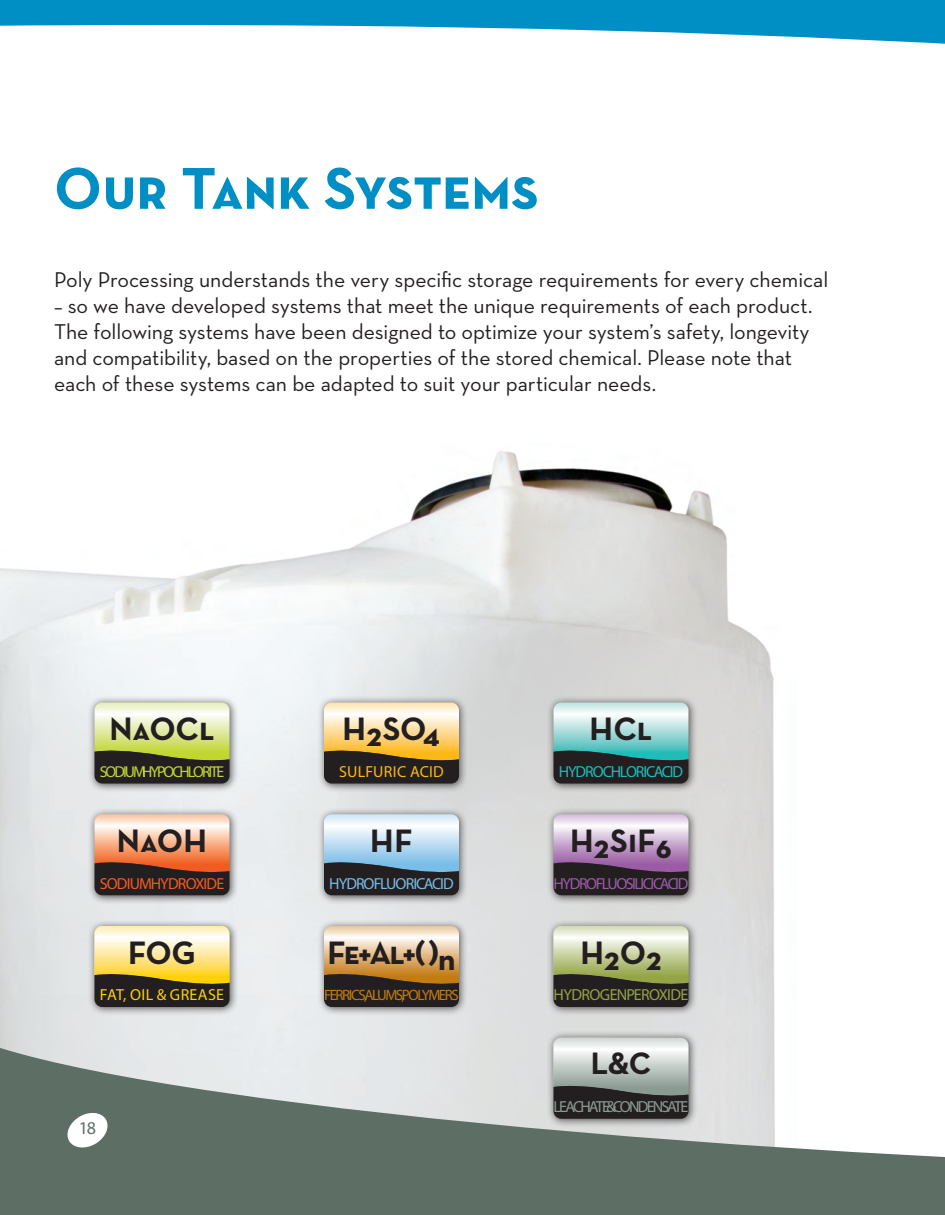
<style>
.page{position:relative;width:945px;height:1215px;background:#fff}
.page>*{position:absolute;margin:0;border:0;box-sizing:border-box;transform-origin:0 0}
.t1{font:700 60px "Neutraface Text";color:#008fc5}
.t2{font:700 33px "Neutraface Text";color:#231f20}
.t3{font:700 31.5px "Neutraface Text";color:#231f20}
.Ch_text_large{font:21.75px/26.1px "Neutraface Text";letter-spacing:-.005em;color:#231f20}
.t4{font:18px "Myriad Pro";color:#5d6e65}
.t5{font:16.05px "Myriad Pro";letter-spacing:-.09em;color:#9b5ba5}
.t6{font:16.05px "Myriad Pro";letter-spacing:-.12em;color:#8b9b92}
.t7{font:16.05px "Myriad Pro";letter-spacing:-.07em;color:#1dbcb8}
.t8{font:16.05px "Myriad Pro";letter-spacing:-.06em;color:#78bde8}
.t9{font:16.05px "Myriad Pro";letter-spacing:-.04em;color:#93a445}
.t10{font:16.05px "Myriad Pro";letter-spacing:-.055em;color:#f25b21}
.t11{font:16.05px "Myriad Pro";letter-spacing:.02em;color:#fed105}
.t12{font:16.05px "Myriad Pro";letter-spacing:.015em;color:#fcb814}
.t13{font:15.75px "Myriad Pro";letter-spacing:-.12em;color:#c1d72f}
.t14{font:15px "Myriad Pro";letter-spacing:-.105em;color:#c27b11}
</style>
<div class="page">
<svg style="left:0;top:0;width:945px;height:44px;fill:#008fc5"></svg>
<img style="left:0;top:451px;width:775px;height:597px">
<div style="left:317px;top:695px;width:152px;height:98px;background:#231f20;opacity:.75"></div>
<svg style="left:324px;top:703px;width:135px;height:81px;background:#b19a6d"></svg>
<div style="left:546px;top:695px;width:152px;height:98px;background:#231f20;opacity:.75"></div>
<svg style="left:553px;top:703px;width:135px;height:81px;background:#779a9a"></svg>
<div style="left:87px;top:807px;width:152px;height:98px;background:#231f20;opacity:.75"></div>
<svg style="left:94px;top:814px;width:136px;height:81px;background:#af8069"></svg>
<div style="left:317px;top:807px;width:152px;height:98px;background:#231f20;opacity:.75"></div>
<svg style="left:324px;top:814px;width:135px;height:81px;background:#8a9caa"></svg>
<div style="left:546px;top:807px;width:152px;height:98px;background:#231f20;opacity:.75"></div>
<svg style="left:553px;top:814px;width:135px;height:81px;background:#917d94"></svg>
<div style="left:546px;top:919px;width:152px;height:98px;background:#231f20;opacity:.75"></div>
<svg style="left:553px;top:926px;width:135px;height:81px;background:#909477"></svg>
<div style="left:317px;top:919px;width:152px;height:98px;background:#231f20;opacity:.75"></div>
<svg style="left:324px;top:926px;width:135px;height:81px;background:#a08666"></svg>
<div style="left:87px;top:695px;width:152px;height:98px;background:#231f20;opacity:.75"></div>
<svg style="left:94px;top:703px;width:136px;height:81px;background:#9ea375"></svg>
<div style="left:546px;top:1031px;width:152px;height:97px;background:#231f20;opacity:.75"></div>
<svg style="left:553px;top:1038px;width:135px;height:10px"></svg>
<div style="left:87px;top:919px;width:152px;height:98px;background:#231f20;opacity:.75"></div>
<svg style="left:94px;top:926px;width:136px;height:81px;background:#b2a36f"></svg>
<svg style="left:0;top:1048px;width:945px;height:167px;background:#919c97"></svg>
<svg style="left:51px;top:1111px;width:59px;height:52px"></svg>
<p class="t1" style="left:54px;top:150px;width:486px">Our Tank Systems</p>
<p class="Ch_text_large" style="left:54px;top:266px;width:776px">Poly Processing understands the very specific storage requirements for every chemical</p>
<p class="Ch_text_large" style="left:54px;top:292px;width:760px">– so we have developed systems that meet the unique requirements of each product.<br>The following systems have been designed to optimize your system’s safety, longevity and compatibility, based on the properties of the stored chemical. Please note that each of these systems can be adapted to suit your particular needs.</p>
<p class="t2" style="left:109px;top:708px;width:107px">NaOCl</p>
<p class="t13" style="left:100px;top:762px;width:126px">SODIUM HYPOCHLORITE</p>
<p class="t2" style="left:117px;top:820px;width:92px">NaOH</p>
<p class="t10" style="left:100px;top:873px;width:126px">SODIUM HYDROXIDE</p>
<p class="t2" style="left:128px;top:931px;width:69px">FOG</p>
<p class="t11" style="left:100px;top:985px;width:126px">FAT, OIL &amp; GREASE</p>
<p class="t4" style="left:79px;top:1117px;width:19px">18</p>
<p class="t2" style="left:343px;top:708px;width:99px">H2SO4</p>
<p class="t12" style="left:339px;top:762px;width:106px">SULFURIC ACID</p>
<p class="t2" style="left:370px;top:820px;width:44px">HF</p>
<p class="t8" style="left:329px;top:873px;width:126px">HYDROFLUORIC ACID</p>
<p class="t2" style="left:327px;top:931px;width:130px">Fe+Al+()n</p>
<p class="t14" style="left:324px;top:985px;width:136px">FERRICS,ALUMS,POLYMERS</p>
<p class="t2" style="left:590px;top:708px;width:64px">HCl</p>
<p class="t7" style="left:559px;top:762px;width:126px">HYDROCHLORIC ACID</p>
<p class="t2" style="left:570px;top:820px;width:103px">H2SiF6</p>
<p class="t5" style="left:554px;top:873px;width:136px">HYDROFLUOSILICIC ACID</p>
<p class="t2" style="left:580px;top:934px;width:83px">H2O2</p>
<p class="t9" style="left:554px;top:985px;width:136px">HYDROGEN PEROXIDE</p>
<p class="t3" style="left:591px;top:1043px;width:62px">L&amp;C</p>
<p class="t6" style="left:554px;top:1097px;width:136px">LEACHATE &amp; CONDENSATE</p>
</div>
